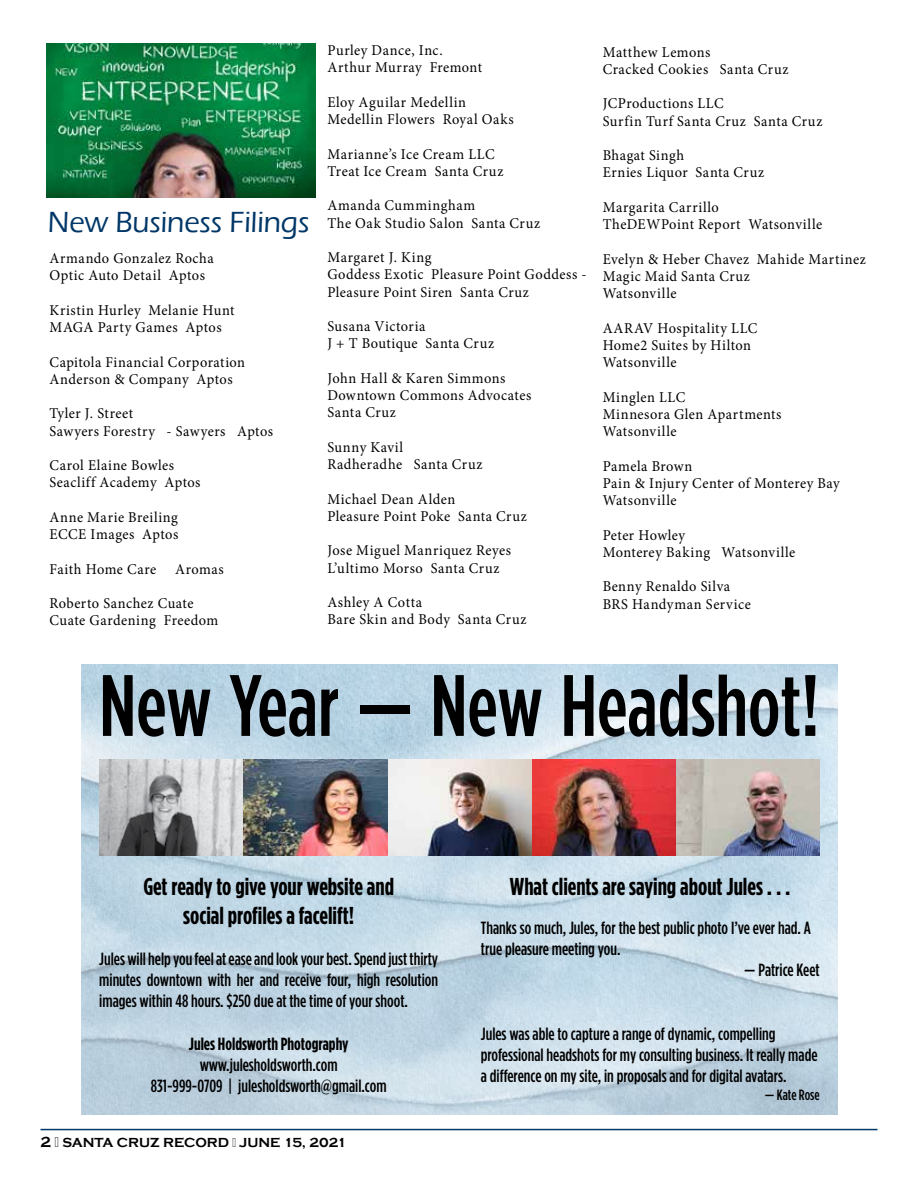
<style>
.page{position:relative;width:918px;height:1188px;background:#fff}
.page>*{position:absolute;margin:0;border:0;box-sizing:border-box;transform-origin:0 0}
.t1{font:500 86.85px "Gotham Condensed";color:#000}
.t2{font:500 30px "Eras ITC";color:#003768;scale:.95 1}
.t3{font:700 24.45px/29.2px "Gotham Condensed";color:#000;text-align:center}
.t4{font:500 17.7px/21.1px "Gotham Condensed";color:#000}
.t5{font:700 17.7px "Gotham Condensed";color:#000}
.t6{font:15px/17.2px "Minion Pro";letter-spacing:.035em;color:#000;scale:.96 1}
.t7{font:500 14.85px "Gotham Condensed";letter-spacing:-.005em;color:#000}
.t8{font:700 13.5px "Copperplate Gothic";color:#000}
.s1{font-size:15px}
</style>
<div class="page">
<hr style="left:40px;top:1129px;width:838px;height:1px;background:#003768">
<img style="left:47px;top:44px;width:268px;height:153px">
<img style="left:81px;top:664px;width:757px;height:450px">
<img style="left:99px;top:759px;width:720px;height:96px">
<h2 class="t2" style="left:48px;top:205px;width:277px">New Business Filings</h2>
<p class="t6" style="left:50px;top:250px;width:173px">Armando Gonzalez Rocha<br>Optic Auto Detail Aptos</p>
<p class="t6" style="left:50px;top:302px;width:194px">Kristin Hurley Melanie Hunt<br>MAGA Party Games Aptos</p>
<p class="t6" style="left:50px;top:353px;width:205px">Capitola Financial Corporation<br>Anderson &amp; Company Aptos</p>
<p class="t6" style="left:50px;top:405px;width:234px">Tyler J. Street<br>Sawyers Forestry - Sawyers Aptos</p>
<p class="t6" style="left:50px;top:457px;width:159px">Carol Elaine Bowles<br>Seacliff Academy Aptos</p>
<p class="t6" style="left:50px;top:509px;width:136px">Anne Marie Breiling<br>ECCE Images Aptos</p>
<p class="t6" style="left:50px;top:560px;width:113px">Faith Home Care</p>
<p class="t6" style="left:175px;top:560px;width:52px">Aromas</p>
<p class="t6" style="left:50px;top:595px;width:177px">Roberto Sanchez Cuate<br>Cuate Gardening Freedom</p>
<p class="t6" style="left:327px;top:42px;width:163px">Purley Dance, Inc.<br>Arthur Murray Fremont</p>
<p class="t6" style="left:327px;top:94px;width:196px">Eloy Aguilar Medellin<br>Medellin Flowers Royal Oaks</p>
<p class="t6" style="left:327px;top:145px;width:185px">Marianne’s Ice Cream LLC<br>Treat Ice Cream Santa Cruz</p>
<p class="t6" style="left:327px;top:197px;width:223px">Amanda Cummingham<br>The Oak Studio Salon Santa Cruz</p>
<p class="t6" style="left:327px;top:249px;width:272px">Margaret J. King<br>Goddess Exotic Pleasure Point Goddess -<br>Pleasure Point Siren Santa Cruz</p>
<p class="t6" style="left:327px;top:318px;width:175px">Susana Victoria<br>J + T Boutique Santa Cruz</p>
<p class="t6" style="left:327px;top:370px;width:214px">John Hall &amp; Karen Simmons<br>Downtown Commons Advocates<br>Santa Cruz</p>
<p class="t6" style="left:327px;top:439px;width:163px">Sunny Kavil<br>Radheradhe Santa Cruz</p>
<p class="t6" style="left:327px;top:490px;width:209px">Michael Dean Alden<br>Pleasure Point Poke Santa Cruz</p>
<p class="t6" style="left:327px;top:542px;width:193px">Jose Miguel Manriquez Reyes<br>L’ultimo Morso Santa Cruz</p>
<p class="t6" style="left:327px;top:594px;width:209px">Ashley A Cotta<br>Bare Skin and Body Santa Cruz</p>
<p class="t6" style="left:603px;top:43px;width:195px">Matthew Lemons<br>Cracked Cookies Santa Cruz</p>
<p class="t6" style="left:603px;top:95px;width:230px">JCProductions LLC<br>Surfin Turf Santa Cruz Santa Cruz</p>
<p class="t6" style="left:603px;top:147px;width:170px">Bhagat Singh<br>Ernies Liquor Santa Cruz</p>
<p class="t6" style="left:603px;top:199px;width:230px">Margarita Carrillo<br>TheDEWPoint Report Watsonville</p>
<p class="t6" style="left:603px;top:250px;width:276px">Evelyn &amp; Heber Chavez Mahide Martinez<br>Magic Maid Santa Cruz<br>Watsonville</p>
<p class="t6" style="left:603px;top:319px;width:163px">AARAV Hospitality LLC<br>Home2 Suites by Hilton<br>Watsonville</p>
<p class="t6" style="left:603px;top:388px;width:188px">Minglen LLC<br>Minnesora Glen Apartments<br>Watsonville</p>
<p class="t6" style="left:603px;top:457px;width:248px">Pamela Brown<br>Pain &amp; Injury Center of Monterey Bay<br>Watsonville</p>
<p class="t6" style="left:603px;top:526px;width:202px">Peter Howley<br>Monterey Baking Watsonville</p>
<p class="t6" style="left:603px;top:578px;width:156px">Benny Renaldo Silva<br>BRS Handyman Service</p>
<h1 class="t1" style="left:99px;top:658px;width:722px">New Year — New Headshot!</h1>
<h3 class="t3" style="left:143px;top:871px;width:252px">Get ready to give your website and social profiles a facelift!</h3>
<p class="t4" style="left:99px;top:948px;width:340px;text-align:justify">Jules will help you feel at ease and look your best. Spend just thirty minutes downtown with her and receive four, high resolution images within 48 hours. $250 due at the time of your shoot.</p>
<p class="t5" style="left:189px;top:1034px;width:161px">Jules Holdsworth Photography</p>
<p class="t4" style="left:151px;top:1054px;width:237px;text-align:center">www.julesholdsworth.com<br>831-999-0709 | julesholdsworth@gmail.com</p>
<p class="t8" style="left:40px;top:1135px;width:308px"><span class="s1">2 ·</span> SANTA CRUZ RECORD · JUNE 15, 2021</p>
<h3 class="t3" style="left:510px;top:871px;width:282px">What clients are saying about Jules . . .</h3>
<p class="t4" style="left:481px;top:917px;width:332px">Thanks so much, Jules, for the best public photo I’ve ever had. A true pleasure meeting you.</p>
<p class="t4" style="left:744px;top:959px;width:77px">— Patrice Keet</p>
<p class="t4" style="left:481px;top:1023px;width:338px">Jules was able to capture a range of dynamic, compelling professional headshots for my consulting business. It really made a difference on my site, in proposals and for digital avatars.</p>
<p class="t7" style="left:765px;top:1087px;width:56px">— Kate Rose</p>
</div>
